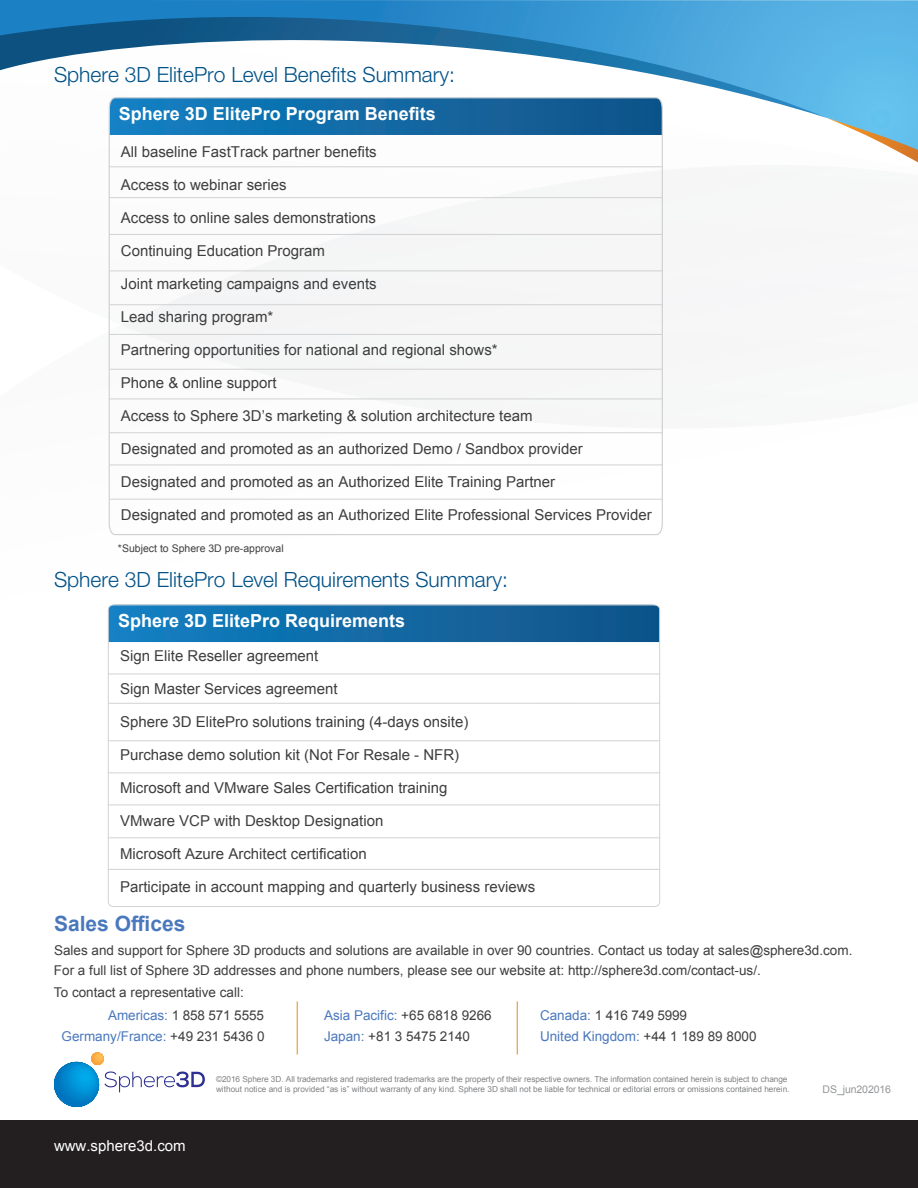
<style>
.page{position:relative;width:918px;height:1188px;background:#fff}
.page>*{position:absolute;margin:0;border:0;box-sizing:border-box;transform-origin:0 0}
.t1{font:300 21px "Helvetica Neue LT Std";color:#005187}
.t2{font:700 21px "Arial";color:#4a78bd}
.t3{font:700 18px "Arial";color:#fff}
.t4{font:15px "Arial";color:#3e3e3f}
.t5{font:15px "Arial";color:#fff}
.t6{font:13.5px/21.8px "Arial";color:#3e3e3f}
.t7{font:13.5px "Arial";color:#4a78bd}
.t8{font:10.5px "Arial";color:#3e3e3f}
.t9{font:10.5px "Arial";letter-spacing:-.01em;color:#939598}
.t10{font:8.25px/9.9px "Arial";letter-spacing:-.005em;color:#808285}
.s1{color:#3e3e3f}
.s2{color:#4a78bd}
</style>
<div class="page">
<div style="left:0;top:1120px;width:918px;height:68px;background:#231f20"></div>
<svg style="left:0;top:0;width:918px;height:118px;background:#48a6db"></svg>
<svg style="left:0;top:11px;width:827px;height:107px"></svg>
<svg style="left:827px;top:118px;width:91px;height:44px"></svg>
<hr style="left:517px;top:1001px;width:1px;height:54px;background:#e58e19">
<hr style="left:297px;top:1001px;width:1px;height:54px;background:#e58e19">
<svg style="left:54px;top:1052px;width:151px;height:55px"></svg>
<svg style="left:108px;top:605px;width:552px;height:37px;background:#1169a4"></svg>
<svg style="left:108px;top:97px;width:556px;height:438px"></svg>
<hr style="left:109px;top:166px;width:553px;height:1px;background:#d1d2d4">
<hr style="left:109px;top:197px;width:553px;height:1px;background:#d1d2d4">
<hr style="left:109px;top:234px;width:553px;height:1px;background:#d1d2d4">
<div style="left:108px;top:605px;width:552px;height:302px;border:1px solid #d1d2d4;border-radius:5px"></div>
<hr style="left:108px;top:674px;width:552px;height:1px;background:#d1d2d4">
<hr style="left:108px;top:703px;width:552px;height:1px;background:#d1d2d4">
<hr style="left:109px;top:271px;width:554px;height:1px;background:#d1d2d4">
<hr style="left:110px;top:304px;width:553px;height:1px;background:#d1d2d4">
<hr style="left:110px;top:334px;width:553px;height:1px;background:#d1d2d4">
<hr style="left:109px;top:369px;width:554px;height:1px;background:#d1d2d4">
<hr style="left:109px;top:399px;width:554px;height:1px;background:#d1d2d4">
<hr style="left:109px;top:432px;width:553px;height:1px;background:#d1d2d4">
<hr style="left:109px;top:465px;width:553px;height:1px;background:#d1d2d4">
<hr style="left:108px;top:740px;width:552px;height:1px;background:#d1d2d4">
<hr style="left:108px;top:773px;width:552px;height:1px;background:#d1d2d4">
<hr style="left:109px;top:499px;width:553px;height:1px;background:#d1d2d4">
<hr style="left:108px;top:805px;width:552px;height:1px;background:#d1d2d4">
<hr style="left:109px;top:837px;width:551px;height:1px;background:#d1d2d4">
<hr style="left:109px;top:869px;width:551px;height:1px;background:#d1d2d4">
<h1 class="t1" style="left:54px;top:62px;width:403px">Sphere 3D ElitePro Level Benefits Summary:</h1>
<p class="t3" style="left:119px;top:102px;width:319px">Sphere 3D ElitePro Program Benefits</p>
<p class="t4" style="left:121px;top:142px;width:257px">All baseline FastTrack partner benefits</p>
<p class="t4" style="left:121px;top:175px;width:167px">Access to webinar series</p>
<p class="t4" style="left:121px;top:208px;width:257px">Access to online sales demonstrations</p>
<p class="t4" style="left:121px;top:241px;width:206px">Continuing Education Program</p>
<p class="t4" style="left:121px;top:274px;width:257px">Joint marketing campaigns and events</p>
<p class="t4" style="left:121px;top:307px;width:154px">Lead sharing program*</p>
<p class="t4" style="left:121px;top:340px;width:378px">Partnering opportunities for national and regional shows*</p>
<p class="t4" style="left:121px;top:373px;width:157px">Phone &amp; online support</p>
<p class="t4" style="left:121px;top:406px;width:413px">Access to Sphere 3D’s marketing &amp; solution architecture team</p>
<p class="t4" style="left:121px;top:439px;width:463px">Designated and promoted as an authorized Demo / Sandbox provider</p>
<p class="t4" style="left:121px;top:472px;width:436px">Designated and promoted as an Authorized Elite Training Partner</p>
<p class="t4" style="left:121px;top:505px;width:533px">Designated and promoted as an Authorized Elite Professional Services Provider</p>
<p class="t8" style="left:118px;top:541px;width:167px">*Subject to Sphere 3D pre-approval</p>
<h1 class="t1" style="left:54px;top:567px;width:455px">Sphere 3D ElitePro Level Requirements Summary:</h1>
<p class="t3" style="left:118px;top:609px;width:289px">Sphere 3D ElitePro Requirements</p>
<p class="t4" style="left:120px;top:646px;width:200px">Sign Elite Reseller agreement</p>
<p class="t4" style="left:120px;top:679px;width:219px">Sign Master Services agreement</p>
<p class="t4" style="left:120px;top:712px;width:350px">Sphere 3D ElitePro solutions training (4-days onsite)</p>
<p class="t4" style="left:120px;top:745px;width:341px">Purchase demo solution kit (Not For Resale - NFR)</p>
<p class="t4" style="left:120px;top:778px;width:329px">Microsoft and VMware Sales Certification training</p>
<p class="t4" style="left:120px;top:811px;width:265px">VMware VCP with Desktop Designation</p>
<p class="t4" style="left:120px;top:844px;width:248px">Microsoft Azure Architect certification</p>
<p class="t4" style="left:120px;top:877px;width:417px">Participate in account mapping and quarterly business reviews</p>
<h1 class="t2" style="left:54px;top:910px;width:133px">Sales Offices</h1>
<p class="t6" style="left:54px;top:940px;width:800px">Sales and support for Sphere 3D products and solutions are available in over 90 countries. Contact us today at sales@sphere3d.com.</p>
<p class="t6" style="left:54px;top:960px;width:708px">For a full list of Sphere 3D addresses and phone numbers, please see our website at: http://sphere3d.com/contact-us/.<br>To contact a representative call:</p>
<p class="t7" style="left:62px;top:1028px;width:204px">Germany/France: <span class="s1">+49 231 5436 0</span></p>
<p class="t6" style="left:324px;top:1026px;width:147px"><span class="s2">Japan:</span> +81 3 5475 2140</p>
<p class="t7" style="left:540px;top:1028px;width:218px">United Kingdom: <span class="s1">+44 1 189 89 8000</span></p>
<p class="t6" style="left:108px;top:1005px;width:157px"><span class="s2">Americas:</span> 1 858 571 5555</p>
<p class="t7" style="left:324px;top:1006px;width:169px">Asia Pacific: <span class="s1">+65 6818 9266</span></p>
<p class="t6" style="left:540px;top:1005px;width:148px"><span class="s2">Canada:</span> 1 416 749 5999</p>
<p class="t5" style="left:54px;top:1136px;width:133px">www.sphere3d.com</p>
<p class="t10" style="left:216px;top:1074px;width:575px">©2016 Sphere 3D. All trademarks and registered trademarks are the property of their respective owners. The information contained herein is subject to change without notice and is provided “as is” without warranty of any kind. Sphere 3D shall not be liable for technical or editorial errors or omissions contained herein.</p>
<p class="t9" style="left:823px;top:1083px;width:70px">DS_jun202016</p>
</div>
